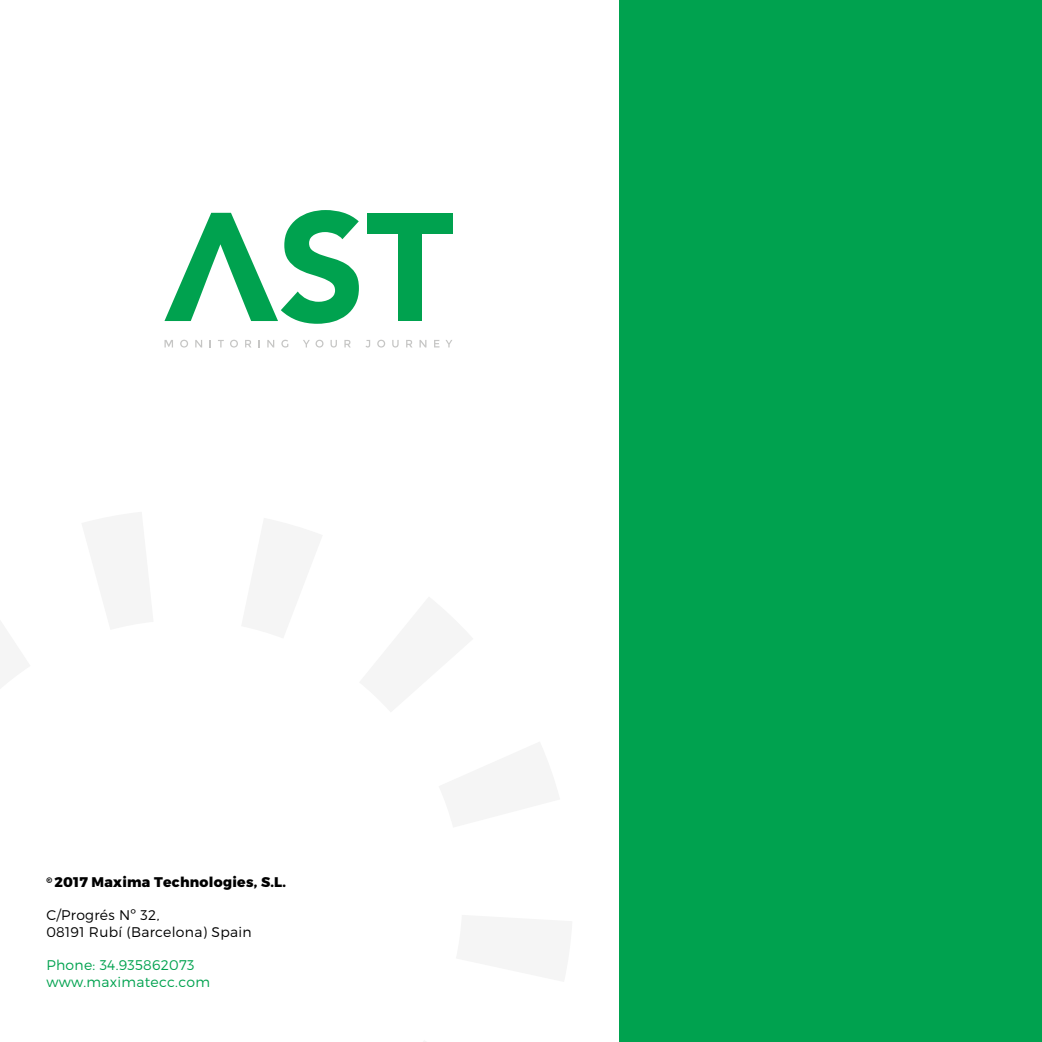
<style>
.page{position:relative;width:1042px;height:1042px;background:#fff}
.page>*{position:absolute;margin:0;border:0;box-sizing:border-box;transform-origin:0 0}
.t1{font:300 14px/16.8px "Montserrat";letter-spacing:.02em;color:#000}
.t2{font:300 14px/16.8px "Montserrat";letter-spacing:.02em;color:#00a24f}
.t3{font:800 14px "Montserrat";letter-spacing:.02em;color:#000}
</style>
<div class="page">
<div style="left:619px;top:0;width:423px;height:1042px;background:#00a24f"></div>
<svg style="left:164px;top:210px;width:195px;height:114px"></svg>
<div style="left:367px;top:213px;width:85px;height:21px;background:#00a24f"></div>
<div style="left:398px;top:226px;width:23px;height:95px;background:#00a24f"></div>
<svg style="left:164px;top:340px;width:9px;height:7px"></svg>
<svg style="left:180px;top:340px;width:8px;height:7px"></svg>
<svg style="left:195px;top:340px;width:7px;height:7px"></svg>
<svg style="left:218px;top:340px;width:6px;height:7px"></svg>
<svg style="left:230px;top:340px;width:8px;height:7px"></svg>
<svg style="left:245px;top:340px;width:6px;height:7px"></svg>
<svg style="left:258px;top:340px;width:2px;height:7px"></svg>
<svg style="left:267px;top:340px;width:7px;height:7px"></svg>
<svg style="left:281px;top:340px;width:7px;height:7px"></svg>
<svg style="left:303px;top:340px;width:20px;height:7px"></svg>
<svg style="left:330px;top:340px;width:7px;height:7px"></svg>
<svg style="left:344px;top:340px;width:7px;height:7px"></svg>
<svg style="left:365px;top:340px;width:5px;height:7px"></svg>
<svg style="left:377px;top:340px;width:8px;height:7px"></svg>
<svg style="left:392px;top:340px;width:7px;height:7px"></svg>
<svg style="left:406px;top:340px;width:6px;height:7px"></svg>
<svg style="left:419px;top:340px;width:7px;height:7px"></svg>
<svg style="left:434px;top:340px;width:5px;height:7px"></svg>
<svg style="left:446px;top:340px;width:6px;height:7px"></svg>
<p class="t3" style="left:46px;top:876px;width:241px"><sup>©</sup> 2017 Maxima Technologies, S.L.</p>
<p class="t1" style="left:46px;top:907px;width:207px">C/Progrés Nº 32,<br>08191 Rubí (Barcelona) Spain</p>
<p class="t2" style="left:46px;top:957px;width:165px">Phone: 34.935862073 www.maximatecc.com</p>
</div>
